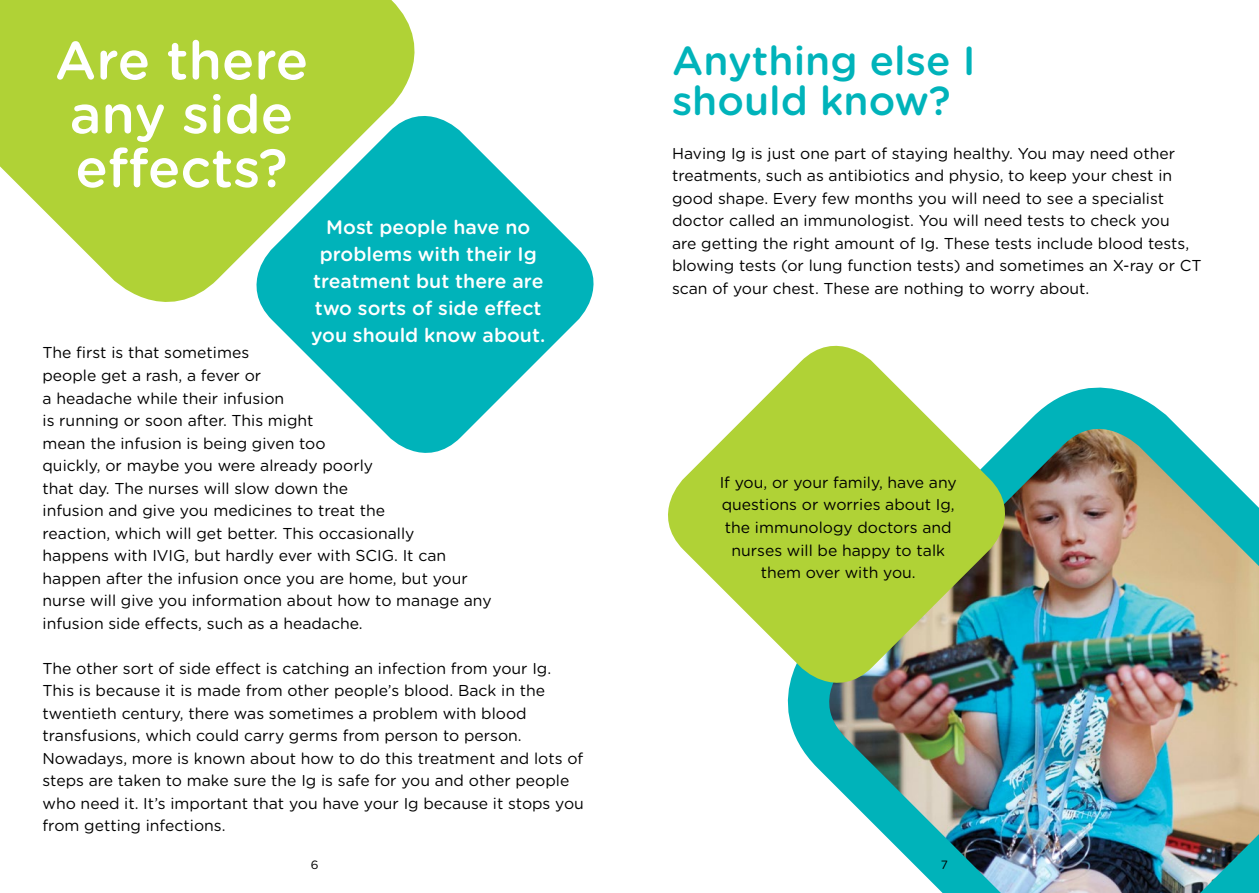
<style>
.page{position:relative;width:1259px;height:893px;background:#fff}
.page>*{position:absolute;margin:0;border:0;box-sizing:border-box;transform-origin:0 0}
.t1{font:500 53.85px/53.8px "Gotham Rounded";color:#fff}
.t2{font:500 40.5px/40.5px "Gotham Rounded";color:#00b3ba}
.t3{font:500 19.5px/27px "Gotham Rounded";color:#fff;text-align:center}
.t4{font:15.75px/22.5px "Gotham Rounded";color:#000}
.t5{font:12px "Gotham Rounded";color:#000}
</style>
<div class="page">
<img style="left:788px;top:387px;width:471px;height:506px">
<svg style="left:0;top:0;width:415px;height:302px;background:#bad74f"></svg>
<svg style="left:250px;top:110px;width:344px;height:343px"></svg>
<svg style="left:668px;top:345px;width:343px;height:365px"></svg>
<h1 class="t1" style="left:55px;top:31px;width:255px">Are there any side effects?</h1>
<h2 class="t2" style="left:672px;top:39px;width:305px">Anything else I should know?</h2>
<p class="t3" style="left:311px;top:212px;width:236px">Most people have no problems with their Ig treatment but there are two sorts of side effect you should know about.</p>
<p class="t4" style="left:672px;top:141px;width:531px">Having Ig is just one part of staying healthy. You may need other treatments, such as antibiotics and physio, to keep your chest in good shape. Every few months you will need to see a specialist doctor called an immunologist. You will need tests to check you<br>are getting the right amount of Ig. These tests include blood tests, blowing tests (or lung function tests) and sometimes an X-ray or CT scan of your chest. These are nothing to worry about.</p>
<p class="t4" style="left:43px;top:341px;width:450px">The first is that sometimes<br>people get a rash, a fever or<br>a headache while their infusion<br>is running or soon after. This might<br>mean the infusion is being given too<br>quickly, or maybe you were already poorly<br>that day. The nurses will slow down the<br>infusion and give you medicines to treat the<br>reaction, which will get better. This occasionally<br>happens with IVIG, but hardly ever with SCIG. It can happen after the infusion once you are home, but your nurse will give you information about how to manage any infusion side effects, such as a headache.</p>
<p class="t4" style="left:43px;top:656px;width:543px">The other sort of side effect is catching an infection from your Ig.<br>This is because it is made from other people’s blood. Back in the twentieth century, there was sometimes a problem with blood transfusions, which could carry germs from person to person.<br>Nowadays, more is known about how to do this treatment and lots of steps are taken to make sure the Ig is safe for you and other people who need it. It’s important that you have your Ig because it stops you from getting infections.</p>
<p class="t4" style="left:719px;top:470px;width:239px;text-align:center">If you, or your family, have any questions or worries about Ig, the immunology doctors and nurses will be happy to talk them over with you.</p>
<p class="t5" style="left:311px;top:857px;width:9px">6</p>
<p class="t5" style="left:940px;top:857px;width:9px">7</p>
</div>
